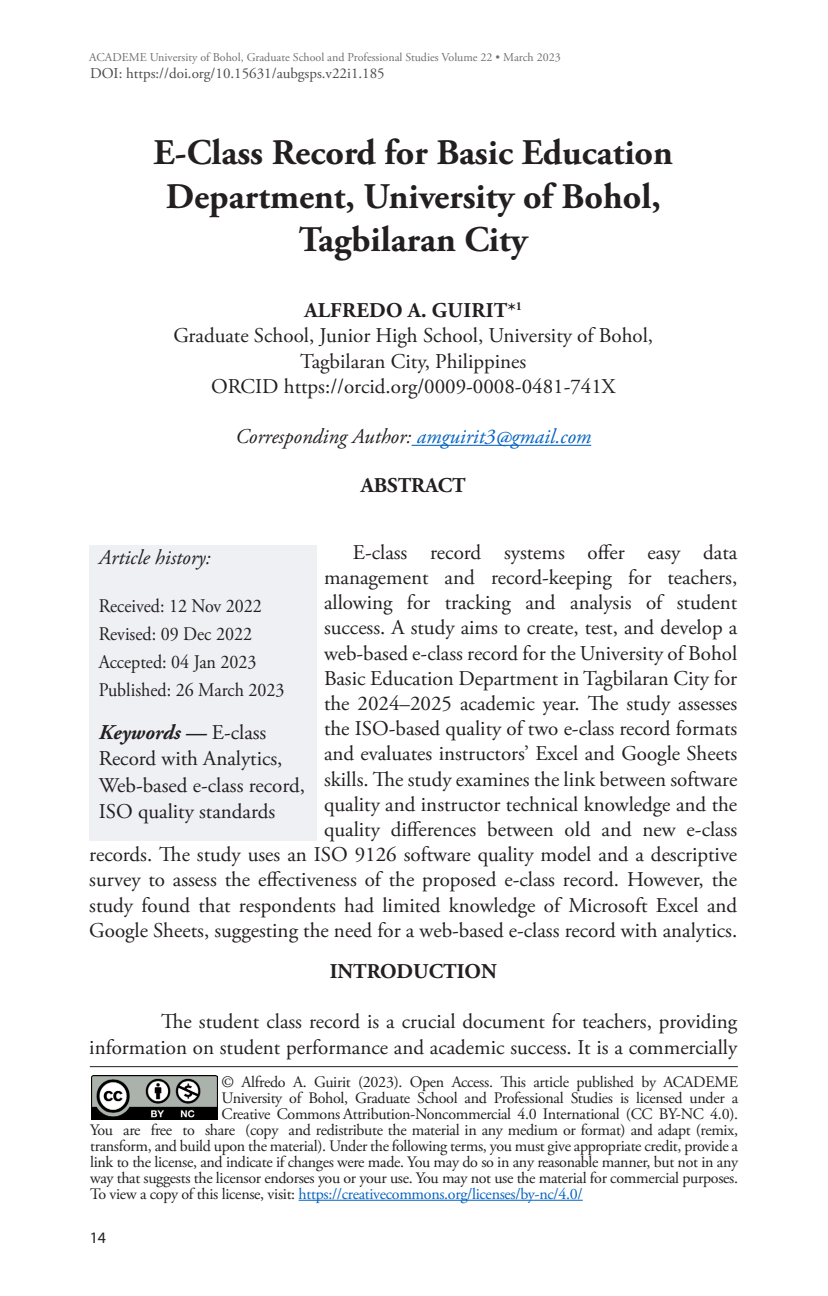
<style>
.page{position:relative;width:828px;height:1296px;background:#fff}
.page>*{position:absolute;margin:0;border:0;box-sizing:border-box;transform-origin:0 0}
.t1{font:700 36px/43.2px "Adobe Garamond Pro";color:#231f20;text-align:center}
.t2{font:21px/25.2px "Adobe Garamond Pro";color:#231f20;text-align:right}
.t3{font:italic 21px "Adobe Garamond Pro";color:#231f20}
.heading_2{font:700 21px "Adobe Garamond Pro";letter-spacing:.005em;color:#231f20}
.heading_1{font:700 21px "Adobe Garamond Pro";color:#231f20}
.t4{font:19.2px "Adobe Garamond Pro";color:#231f20;scale:.93 1}
.t5{font:16px "Adobe Garamond Pro";letter-spacing:-.02em;color:#231f20}
.t6{font:16px "Adobe Garamond Pro";letter-spacing:-.02em;color:#0563c1}
.t7{font:16px "Myriad Pro";color:#231f20}
.t8{font:15px "Adobe Garamond Pro";color:#4b4c4d}
.t9{font:12px "Adobe Garamond Pro";color:#57585a}
.s1{color:#0563c1}
.s2{font-weight:700;font-style:italic}
.s3{color:#231f20}
</style>
<div class="page">
<hr style="left:412px;top:445px;width:179px;height:1px;background:#0563c1">
<div style="left:90px;top:545px;width:227px;height:296px;background:#eff0f4"></div>
<hr style="left:90px;top:1066px;width:648px;height:1px;background:#231f20">
<hr style="left:299px;top:1200px;width:284px;height:1px;background:#0563c1">
<img style="left:91px;top:1076px;width:126px;height:44px">
<p class="t9" style="left:89px;top:50px;width:473px">ACADEME University of Bohol, Graduate School and Professional Studies Volume 22 • March 2023</p>
<p class="t8" style="left:90px;top:64px;width:296px">DOI: https://doi.org/10.15631/aubgsps.v22i1.185</p>
<p class="t1" style="left:154px;top:132px;width:521px">E-Class Record for Basic Education<br>Department, University of Bohol,<br>Tagbilaran City</p>
<p class="heading_2" style="left:304px;top:298px;width:219px">ALFREDO A. GUIRIT*<sup>1</sup></p>
<p class="t2" style="left:173px;top:324px;width:481px">Graduate School, Junior High School, University of Bohol,</p>
<p class="t2" style="left:300px;top:349px;width:228px">Tagbilaran City, Philippines</p>
<p class="t2" style="left:211px;top:374px;width:406px">ORCID https://orcid.org/0009-0008-0481-741X</p>
<p class="t3" style="left:235px;top:424px;width:357px">Corresponding Author: <span class="s1">amguirit3@gmail.com</span></p>
<p class="heading_1" style="left:361px;top:474px;width:107px">ABSTRACT</p>
<p class="t2" style="left:89px;top:540px;width:650px">E-class record systems offer easy data<br>management and record-keeping for teachers,<br>allowing for tracking and analysis of student<br>success. A study aims to create, test, and develop a<br>web-based e-class record for the University of Bohol<br>Basic Education Department in Tagbilaran City for<br>the 2024–2025 academic year. The study assesses<br>the ISO-based quality of two e-class record formats<br>and evaluates instructors’ Excel and Google Sheets<br>skills. The study examines the link between software<br>quality and instructor technical knowledge and the<br>quality differences between old and new e-class<br>records. The study uses an ISO 9126 software quality model and a descriptive survey to assess the effectiveness of the proposed e-class record. However, the study found that respondents had limited knowledge of Microsoft Excel and Google Sheets, suggesting the need for a web-based e-class record with analytics.</p>
<p class="heading_2" style="left:330px;top:959px;width:169px">INTRODUCTION</p>
<p class="t2" style="left:89px;top:1010px;width:650px">The student class record is a crucial document for teachers, providing information on student performance and academic success. It is a commercially</p>
<p class="t3" style="left:99px;top:545px;width:114px">Article history:</p>
<p class="t4" style="left:99px;top:595px;width:177px">Received: 12 Nov 2022</p>
<p class="t4" style="left:99px;top:623px;width:166px">Revised: 09 Dec 2022</p>
<p class="t4" style="left:99px;top:651px;width:171px">Accepted: 04 Jan 2023</p>
<p class="t4" style="left:99px;top:679px;width:201px">Published: 26 March 2023</p>
<p class="t2" style="left:99px;top:720px;width:208px;line-height:26.4px;text-align:left"><span class="s2">Keywords —</span> E-class<br>Record with Analytics,<br>Web-based e-class record,<br>ISO quality standards</p>
<p class="t5" style="left:222px;top:1072px;width:518px">© Alfredo A. Guirit (2023). Open Access. This article published by ACADEME</p>
<p class="t5" style="left:222px;top:1088px;width:518px">University of Bohol, Graduate School and Professional Studies is licensed under a</p>
<p class="t5" style="left:222px;top:1104px;width:518px">Creative Commons Attribution-Noncommercial 4.0 International (CC BY-NC 4.0).</p>
<p class="t5" style="left:90px;top:1120px;width:649px">You are free to share (copy and redistribute the material in any medium or format) and adapt (remix,</p>
<p class="t5" style="left:90px;top:1136px;width:649px">transform, and build upon the material). Under the following terms, you must give appropriate credit, provide a</p>
<p class="t5" style="left:90px;top:1152px;width:649px">link to the license, and indicate if changes were made. You may do so in any reasonable manner, but not in any</p>
<p class="t5" style="left:90px;top:1168px;width:649px">way that suggests the licensor endorses you or your use. You may not use the material for commercial purposes.</p>
<p class="t6" style="left:90px;top:1184px;width:494px"><span class="s3">To view a copy of this license, visit:</span> https://creativecommons.org/licenses/by-nc/4.0/</p>
<p class="t7" style="left:90px;top:1228px;width:18px">14</p>
</div>
